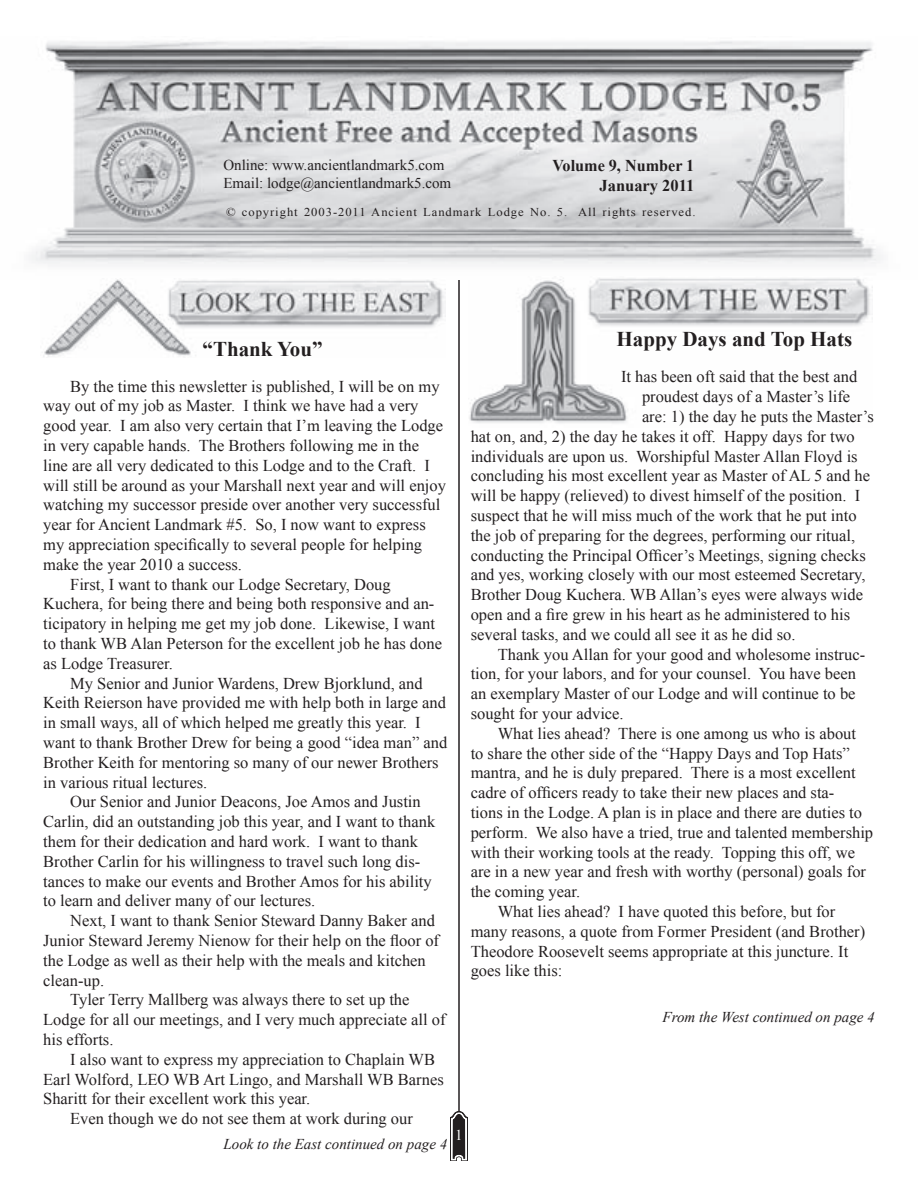
<style>
.page{position:relative;width:918px;height:1188px;background:#fff}
.page>*{position:absolute;margin:0;border:0;box-sizing:border-box;transform-origin:0 0}
.t1{font:700 21px "Times New Roman";color:#231f20}
.t2{font:16.5px "Times New Roman";color:#231f20}
.t3{font:700 16.5px/19.8px "Times New Roman";color:#231f20;text-align:right}
.t4{font:15px/18px "Times New Roman";color:#231f20}
.t5{font:italic 15px "Times New Roman";color:#231f20}
.t6{font:15px "Times New Roman";color:#fff}
.t7{font:12px "Times New Roman";letter-spacing:.075em;color:#231f20;scale:1.05 1}
</style>
<div class="page">
<hr style="left:458px;top:256px;width:2px;height:863px;background:#231f20">
<img style="left:31px;top:41px;width:850px;height:238px">
<svg style="left:450px;top:1111px;width:18px;height:50px"></svg>
<img style="left:468px;top:277px;width:405px;height:146px">
<img style="left:43px;top:279px;width:403px;height:78px">
<p class="t4" style="left:223px;top:156px;width:229px">Online: www.ancientlandmark5.com<br>Email: lodge@ancientlandmark5.com</p>
<p class="t3" style="left:552px;top:155px;width:143px">Volume 9, Number 1<br>January 2011</p>
<p class="t7" style="left:226px;top:204px;width:449px">© copyright 2003-2011 Ancient Landmark Lodge No. 5. All rights reserved.</p>
<p class="t1" style="left:202px;top:334px;width:122px">“Thank You”</p>
<p class="t2" style="left:70px;top:375px;width:371px">By the time this newsletter is published, I will be on my</p>
<p class="t2" style="left:43px;top:395px;width:377px">way out of my job as Master. I think we have had a very</p>
<p class="t2" style="left:43px;top:415px;width:402px">good year. I am also very certain that I’m leaving the Lodge</p>
<p class="t2" style="left:43px;top:434px;width:377px">in very capable hands. The Brothers following me in the</p>
<p class="t2" style="left:43px;top:454px;width:388px">line are all very dedicated to this Lodge and to the Craft. I</p>
<p class="t2" style="left:43px;top:474px;width:404px">will still be around as your Marshall next year and will enjoy</p>
<p class="t2" style="left:43px;top:494px;width:399px">watching my successor preside over another very successful</p>
<p class="t2" style="left:43px;top:514px;width:384px">year for Ancient Landmark #5. So, I now want to express</p>
<p class="t2" style="left:43px;top:533px;width:380px">my appreciation specifically to several people for helping</p>
<p class="t2" style="left:43px;top:553px;width:200px">make the year 2010 a success.</p>
<p class="t2" style="left:70px;top:573px;width:322px">First, I want to thank our Lodge Secretary, Doug</p>
<p class="t2" style="left:43px;top:593px;width:393px">Kuchera, for being there and being both responsive and an-</p>
<p class="t2" style="left:43px;top:613px;width:393px">ticipatory in helping me get my job done. Likewise, I want</p>
<p class="t2" style="left:43px;top:632px;width:400px">to thank WB Alan Peterson for the excellent job he has done</p>
<p class="t2" style="left:43px;top:652px;width:131px">as Lodge Treasurer.</p>
<p class="t2" style="left:70px;top:672px;width:354px">My Senior and Junior Wardens, Drew Bjorklund, and</p>
<p class="t2" style="left:43px;top:692px;width:404px">Keith Reierson have provided me with help both in large and</p>
<p class="t2" style="left:43px;top:712px;width:379px">in small ways, all of which helped me greatly this year. I</p>
<p class="t2" style="left:43px;top:731px;width:406px">want to thank Brother Drew for being a good “idea man” and</p>
<p class="t2" style="left:43px;top:751px;width:397px">Brother Keith for mentoring so many of our newer Brothers</p>
<p class="t2" style="left:43px;top:771px;width:166px">in various ritual lectures.</p>
<p class="t2" style="left:70px;top:791px;width:352px">Our Senior and Junior Deacons, Joe Amos and Justin</p>
<p class="t2" style="left:43px;top:811px;width:394px">Carlin, did an outstanding job this year, and I want to thank</p>
<p class="t2" style="left:43px;top:830px;width:376px">them for their dedication and hard work. I want to thank</p>
<p class="t2" style="left:43px;top:850px;width:379px">Brother Carlin for his willingness to travel such long dis-</p>
<p class="t2" style="left:43px;top:870px;width:390px">tances to make our events and Brother Amos for his ability</p>
<p class="t2" style="left:43px;top:890px;width:274px">to learn and deliver many of our lectures.</p>
<p class="t2" style="left:70px;top:910px;width:366px">Next, I want to thank Senior Steward Danny Baker and</p>
<p class="t2" style="left:43px;top:929px;width:397px">Junior Steward Jeremy Nienow for their help on the floor of</p>
<p class="t2" style="left:43px;top:949px;width:384px">the Lodge as well as their help with the meals and kitchen</p>
<p class="t2" style="left:43px;top:969px;width:62px">clean-up.</p>
<p class="t2" style="left:70px;top:989px;width:341px">Tyler Terry Mallberg was always there to set up the</p>
<p class="t2" style="left:43px;top:1009px;width:404px">Lodge for all our meetings, and I very much appreciate all of</p>
<p class="t2" style="left:43px;top:1028px;width:72px">his efforts.</p>
<p class="t2" style="left:70px;top:1048px;width:366px">I also want to express my appreciation to Chaplain WB</p>
<p class="t2" style="left:43px;top:1068px;width:402px">Earl Wolford, LEO WB Art Lingo, and Marshall WB Barnes</p>
<p class="t2" style="left:43px;top:1088px;width:269px">Sharitt for their excellent work this year.</p>
<p class="t2" style="left:70px;top:1108px;width:344px">Even though we do not see them at work during our</p>
<p class="t5" style="left:224px;top:1134px;width:225px">Look to the East continued on page 4</p>
<p class="t6" style="left:455px;top:1125px;width:9px">1</p>
<p class="t1" style="left:617px;top:325px;width:237px">Happy Days and Top Hats</p>
<p class="t2" style="left:621px;top:366px;width:238px">It has been oft said that the best and</p>
<p class="t2" style="left:642px;top:386px;width:210px">proudest days of a Master’s life</p>
<p class="t2" style="left:642px;top:405px;width:233px">are: 1) the day he puts the Master’s</p>
<p class="t2" style="left:471px;top:425px;width:386px">hat on, and, 2) the day he takes it off. Happy days for two</p>
<p class="t2" style="left:471px;top:445px;width:389px">individuals are upon us. Worshipful Master Allan Floyd is</p>
<p class="t2" style="left:471px;top:465px;width:401px">concluding his most excellent year as Master of AL 5 and he</p>
<p class="t2" style="left:471px;top:485px;width:391px">will be happy (relieved) to divest himself of the position. I</p>
<p class="t2" style="left:471px;top:504px;width:387px">suspect that he will miss much of the work that he put into</p>
<p class="t2" style="left:471px;top:524px;width:386px">the job of preparing for the degrees, performing our ritual,</p>
<p class="t2" style="left:471px;top:544px;width:397px">conducting the Principal Officer’s Meetings, signing checks</p>
<p class="t2" style="left:471px;top:564px;width:396px">and yes, working closely with our most esteemed Secretary,</p>
<p class="t2" style="left:471px;top:584px;width:394px">Brother Doug Kuchera. WB Allan’s eyes were always wide</p>
<p class="t2" style="left:471px;top:603px;width:381px">open and a fire grew in his heart as he administered to his</p>
<p class="t2" style="left:471px;top:623px;width:326px">several tasks, and we could all see it as he did so.</p>
<p class="t2" style="left:498px;top:643px;width:369px">Thank you Allan for your good and wholesome instruc-</p>
<p class="t2" style="left:471px;top:663px;width:387px">tion, for your labors, and for your counsel. You have been</p>
<p class="t2" style="left:471px;top:683px;width:386px">an exemplary Master of our Lodge and will continue to be</p>
<p class="t2" style="left:471px;top:702px;width:155px">sought for your advice.</p>
<p class="t2" style="left:498px;top:722px;width:360px">What lies ahead? There is one among us who is about</p>
<p class="t2" style="left:471px;top:742px;width:381px">to share the other side of the “Happy Days and Top Hats”</p>
<p class="t2" style="left:471px;top:762px;width:387px">mantra, and he is duly prepared. There is a most excellent</p>
<p class="t2" style="left:471px;top:782px;width:365px">cadre of officers ready to take their new places and sta-</p>
<p class="t2" style="left:471px;top:801px;width:393px">tions in the Lodge. A plan is in place and there are duties to</p>
<p class="t2" style="left:471px;top:821px;width:404px">perform. We also have a tried, true and talented membership</p>
<p class="t2" style="left:471px;top:841px;width:386px">with their working tools at the ready. Topping this off, we</p>
<p class="t2" style="left:471px;top:861px;width:397px">are in a new year and fresh with worthy (personal) goals for</p>
<p class="t2" style="left:471px;top:881px;width:111px">the coming year.</p>
<p class="t2" style="left:498px;top:900px;width:339px">What lies ahead? I have quoted this before, but for</p>
<p class="t2" style="left:471px;top:920px;width:396px">many reasons, a quote from Former President (and Brother)</p>
<p class="t2" style="left:471px;top:940px;width:379px">Theodore Roosevelt seems appropriate at this juncture. It</p>
<p class="t2" style="left:471px;top:960px;width:93px">goes like this:</p>
<p class="t5" style="left:663px;top:1007px;width:214px">From the West continued on page 4</p>
</div>
